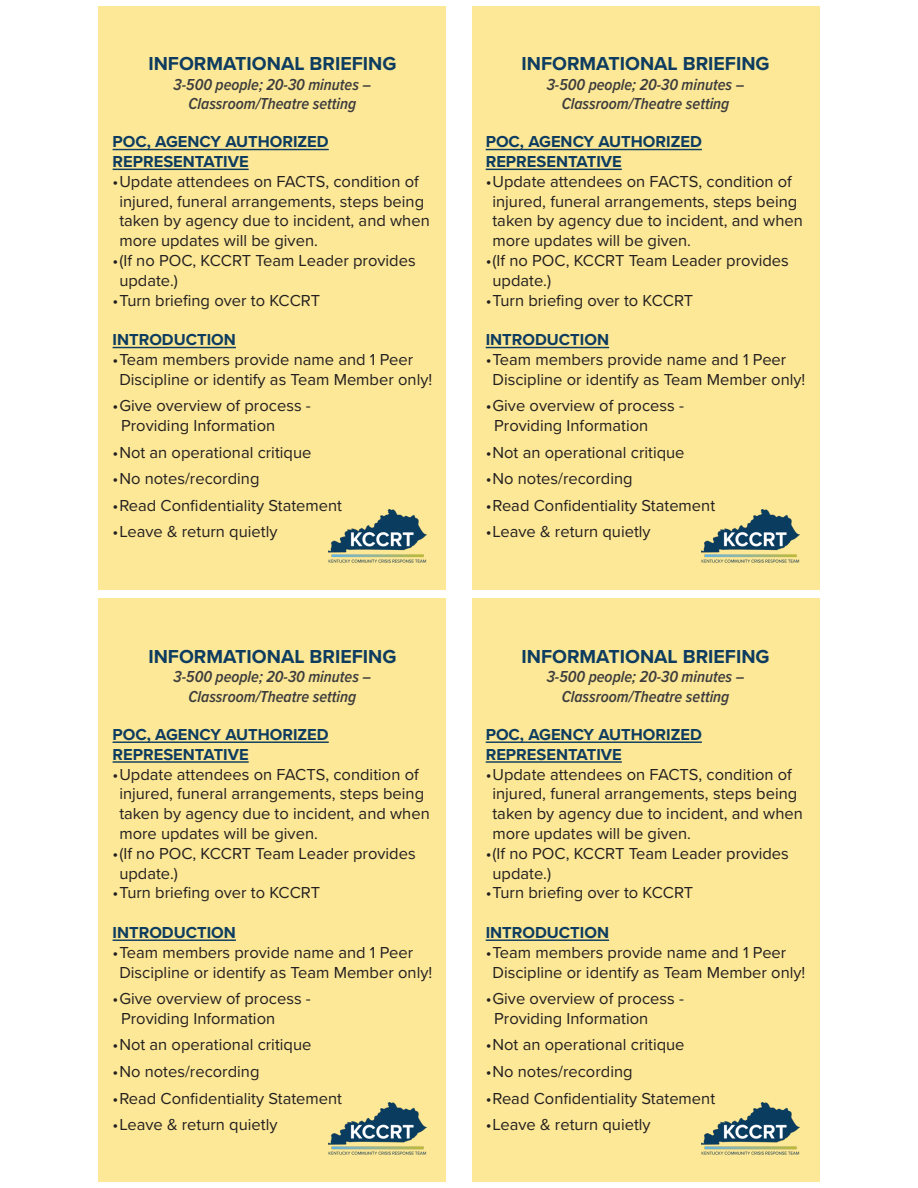
<style>
.page{position:relative;width:918px;height:1188px;background:#fff}
.page>*{position:absolute;margin:0;border:0;box-sizing:border-box;transform-origin:0 0}
.t1{font:700 19.5px "Proxima Nova";color:#0d3c60}
.t2{font:16.5px/19.8px "Proxima Nova";color:#231f20}
.t3{font:italic 600 16.5px "Proxima Nova Cond";color:#3c3c3d}
.t4{font:700 16.5px "Proxima Nova";color:#0d3c60}
</style>
<div class="page">
<div style="left:99px;top:6px;width:347px;height:584px;background:#fce897"></div>
<img style="left:328px;top:510px;width:98px;height:53px">
<hr style="left:113px;top:149px;width:216px;height:1px;background:#0d3c60">
<hr style="left:113px;top:169px;width:136px;height:1px;background:#0d3c60">
<hr style="left:113px;top:347px;width:123px;height:1px;background:#0d3c60">
<div style="left:99px;top:598px;width:347px;height:584px;background:#fce897"></div>
<img style="left:328px;top:1102px;width:98px;height:53px">
<hr style="left:113px;top:741px;width:216px;height:2px;background:#0d3c60">
<hr style="left:113px;top:761px;width:136px;height:2px;background:#0d3c60">
<hr style="left:113px;top:939px;width:123px;height:2px;background:#0d3c60">
<div style="left:472px;top:6px;width:347px;height:584px;background:#fce897"></div>
<img style="left:701px;top:510px;width:98px;height:53px">
<hr style="left:486px;top:149px;width:216px;height:1px;background:#0d3c60">
<hr style="left:486px;top:169px;width:136px;height:1px;background:#0d3c60">
<hr style="left:486px;top:347px;width:123px;height:1px;background:#0d3c60">
<div style="left:472px;top:598px;width:347px;height:584px;background:#fce897"></div>
<img style="left:701px;top:1102px;width:98px;height:53px">
<hr style="left:486px;top:741px;width:216px;height:2px;background:#0d3c60">
<hr style="left:486px;top:761px;width:136px;height:2px;background:#0d3c60">
<hr style="left:486px;top:939px;width:123px;height:2px;background:#0d3c60">
<p class="t1" style="left:148px;top:49px;width:250px">INFORMATIONAL BRIEFING</p>
<p class="t3" style="left:174px;top:72px;width:199px">3-500 people; 20-30 minutes –</p>
<p class="t3" style="left:189px;top:92px;width:169px">Classroom/Theatre setting</p>
<p class="t4" style="left:113px;top:129px;width:218px">POC, AGENCY AUTHORIZED</p>
<p class="t4" style="left:113px;top:149px;width:138px">REPRESENTATIVE</p>
<p class="t2" style="left:119px;top:171px;width:312px;text-indent:-7px">•Update attendees on FACTS, condition of injured, funeral arrangements, steps being taken by agency due to incident, and when more updates will be given.</p>
<p class="t2" style="left:119px;top:250px;width:298px;text-indent:-7px">•(If no POC, KCCRT Team Leader provides update.)</p>
<p class="t2" style="left:113px;top:290px;width:209px">•Turn briefing over to KCCRT</p>
<p class="t4" style="left:113px;top:327px;width:125px">INTRODUCTION</p>
<p class="t2" style="left:119px;top:349px;width:314px;text-indent:-7px">•Team members provide name and 1 Peer<br>Discipline or identify as Team Member only!</p>
<p class="t2" style="left:113px;top:395px;width:200px">•Give overview of process -</p>
<p class="t2" style="left:121px;top:415px;width:156px">Providing Information</p>
<p class="t2" style="left:113px;top:442px;width:200px">•Not an operational critique</p>
<p class="t2" style="left:113px;top:468px;width:148px">•No notes/recording</p>
<p class="t2" style="left:113px;top:495px;width:231px">•Read Confidentiality Statement</p>
<p class="t2" style="left:113px;top:521px;width:166px">•Leave &amp; return quietly</p>
<p class="t1" style="left:148px;top:641px;width:250px">INFORMATIONAL BRIEFING</p>
<p class="t3" style="left:174px;top:665px;width:199px">3-500 people; 20-30 minutes –</p>
<p class="t3" style="left:189px;top:684px;width:169px">Classroom/Theatre setting</p>
<p class="t4" style="left:113px;top:722px;width:218px">POC, AGENCY AUTHORIZED</p>
<p class="t4" style="left:113px;top:742px;width:138px">REPRESENTATIVE</p>
<p class="t2" style="left:119px;top:763px;width:312px;text-indent:-7px">•Update attendees on FACTS, condition of injured, funeral arrangements, steps being taken by agency due to incident, and when more updates will be given.</p>
<p class="t2" style="left:119px;top:843px;width:298px;text-indent:-7px">•(If no POC, KCCRT Team Leader provides update.)</p>
<p class="t2" style="left:113px;top:882px;width:209px">•Turn briefing over to KCCRT</p>
<p class="t4" style="left:113px;top:920px;width:125px">INTRODUCTION</p>
<p class="t2" style="left:119px;top:942px;width:314px;text-indent:-7px">•Team members provide name and 1 Peer<br>Discipline or identify as Team Member only!</p>
<p class="t2" style="left:113px;top:988px;width:200px">•Give overview of process -</p>
<p class="t2" style="left:121px;top:1008px;width:156px">Providing Information</p>
<p class="t2" style="left:113px;top:1034px;width:200px">•Not an operational critique</p>
<p class="t2" style="left:113px;top:1061px;width:148px">•No notes/recording</p>
<p class="t2" style="left:113px;top:1087px;width:231px">•Read Confidentiality Statement</p>
<p class="t2" style="left:113px;top:1114px;width:166px">•Leave &amp; return quietly</p>
<p class="t1" style="left:521px;top:49px;width:250px">INFORMATIONAL BRIEFING</p>
<p class="t3" style="left:547px;top:72px;width:199px">3-500 people; 20-30 minutes –</p>
<p class="t3" style="left:562px;top:92px;width:169px">Classroom/Theatre setting</p>
<p class="t4" style="left:486px;top:129px;width:218px">POC, AGENCY AUTHORIZED</p>
<p class="t4" style="left:486px;top:149px;width:138px">REPRESENTATIVE</p>
<p class="t2" style="left:492px;top:171px;width:312px;text-indent:-7px">•Update attendees on FACTS, condition of injured, funeral arrangements, steps being taken by agency due to incident, and when more updates will be given.</p>
<p class="t2" style="left:492px;top:250px;width:298px;text-indent:-7px">•(If no POC, KCCRT Team Leader provides update.)</p>
<p class="t2" style="left:486px;top:290px;width:209px">•Turn briefing over to KCCRT</p>
<p class="t4" style="left:486px;top:327px;width:125px">INTRODUCTION</p>
<p class="t2" style="left:492px;top:349px;width:314px;text-indent:-7px">•Team members provide name and 1 Peer<br>Discipline or identify as Team Member only!</p>
<p class="t2" style="left:486px;top:395px;width:200px">•Give overview of process -</p>
<p class="t2" style="left:494px;top:415px;width:156px">Providing Information</p>
<p class="t2" style="left:486px;top:442px;width:200px">•Not an operational critique</p>
<p class="t2" style="left:486px;top:468px;width:148px">•No notes/recording</p>
<p class="t2" style="left:486px;top:495px;width:231px">•Read Confidentiality Statement</p>
<p class="t2" style="left:486px;top:521px;width:166px">•Leave &amp; return quietly</p>
<p class="t1" style="left:521px;top:641px;width:250px">INFORMATIONAL BRIEFING</p>
<p class="t3" style="left:547px;top:665px;width:199px">3-500 people; 20-30 minutes –</p>
<p class="t3" style="left:562px;top:684px;width:169px">Classroom/Theatre setting</p>
<p class="t4" style="left:486px;top:722px;width:218px">POC, AGENCY AUTHORIZED</p>
<p class="t4" style="left:486px;top:742px;width:138px">REPRESENTATIVE</p>
<p class="t2" style="left:492px;top:763px;width:312px;text-indent:-7px">•Update attendees on FACTS, condition of injured, funeral arrangements, steps being taken by agency due to incident, and when more updates will be given.</p>
<p class="t2" style="left:492px;top:843px;width:298px;text-indent:-7px">•(If no POC, KCCRT Team Leader provides update.)</p>
<p class="t2" style="left:486px;top:882px;width:209px">•Turn briefing over to KCCRT</p>
<p class="t4" style="left:486px;top:920px;width:125px">INTRODUCTION</p>
<p class="t2" style="left:492px;top:942px;width:314px;text-indent:-7px">•Team members provide name and 1 Peer<br>Discipline or identify as Team Member only!</p>
<p class="t2" style="left:486px;top:988px;width:200px">•Give overview of process -</p>
<p class="t2" style="left:494px;top:1008px;width:156px">Providing Information</p>
<p class="t2" style="left:486px;top:1034px;width:200px">•Not an operational critique</p>
<p class="t2" style="left:486px;top:1061px;width:148px">•No notes/recording</p>
<p class="t2" style="left:486px;top:1087px;width:231px">•Read Confidentiality Statement</p>
<p class="t2" style="left:486px;top:1114px;width:166px">•Leave &amp; return quietly</p>
</div>
